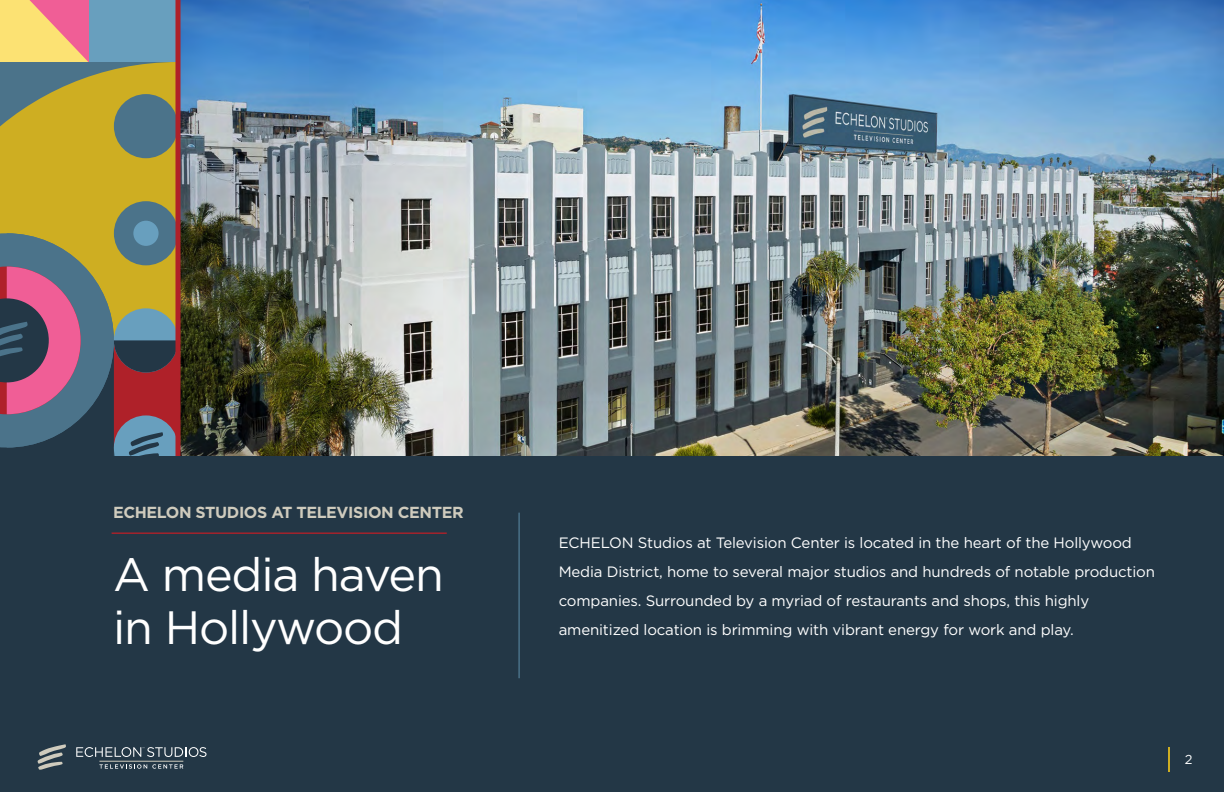
<style>
.page{position:relative;width:1224px;height:792px;background:#fff}
.page>*{position:absolute;margin:0;border:0;box-sizing:border-box;transform-origin:0 0}
.t1{font:46.7px/53px "Gotham";letter-spacing:-.025em;color:#fff}
.t2{font:700 16px "Gotham";letter-spacing:-.025em;color:#cfcbbd}
.t3{font:15px/29px "Gotham";letter-spacing:-.01em;color:#fff}
.t4{font:12.9px "Gotham";color:#fff}
</style>
<div class="page">
<div style="left:0;top:727px;width:1224px;height:65px;background:#233746"></div>
<hr style="left:1168px;top:748px;width:2px;height:24px;background:#ceae22">
<svg style="left:99px;top:764px;width:84px;height:5px"></svg>
<hr style="left:99px;top:761px;width:84px;height:1px;background:#cfcbbd">
<svg style="left:38px;top:744px;width:28px;height:26px"></svg>
<svg style="left:76px;top:747px;width:131px;height:10px"></svg>
<svg style="left:0;top:0;width:175px;height:456px;background:#938560"></svg>
<img style="left:181px;top:0;width:1043px;height:456px">
<div style="left:175px;top:0;width:6px;height:464px;background:#af2129"></div>
<div style="left:0;top:456px;width:1224px;height:274px;background:#233746"></div>
<hr style="left:518px;top:513px;width:2px;height:165px;background:#4b738a">
<hr style="left:112px;top:532px;width:335px;height:2px;background:#af2129">
<p class="t2" style="left:113px;top:502px;width:352px">ECHELON STUDIOS AT TELEVISION CENTER</p>
<h1 class="t1" style="left:113px;top:547px;width:332px">A media haven in Hollywood</h1>
<p class="t3" style="left:559px;top:528px;width:598px">ECHELON Studios at Television Center is located in the heart of the Hollywood Media District, home to several major studios and hundreds of notable production companies. Surrounded by a myriad of restaurants and shops, this highly amenitized location is brimming with vibrant energy for work and play.</p>
<p class="t4" style="left:1185px;top:751px;width:9px">2</p>
</div>
